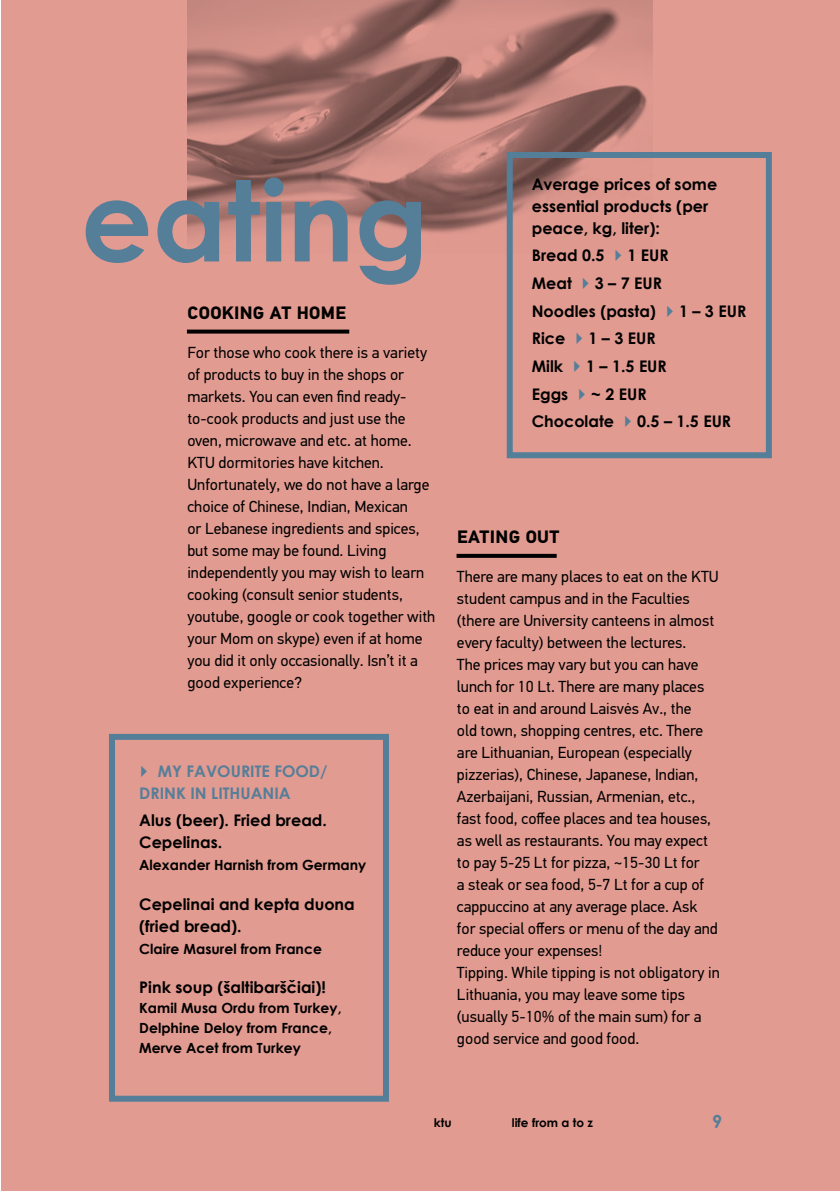
<style>
.page{position:relative;width:840px;height:1191px;background:#fff}
.page>*{position:absolute;margin:0;border:0;box-sizing:border-box;transform-origin:0 0}
.t1{font:700 112px "Century Gothic";color:#557e99}
.t2{font:700 18px "PF Din Text Pro";letter-spacing:.02em;color:#000}
.t3{font:700 18px "Century Gothic";color:#557e99}
.t4{font:16px/22px "PF Din Text Pro";color:#000}
.t5{font:700 16px/22px "Century Gothic";color:#000}
.t6{font:700 16px/22px "Century Gothic";color:#557e99}
.t7{font:700 14px/20px "Century Gothic";color:#000}
.t8{font:700 12px "Century Gothic";color:#000}
.s1{font-family:"PF Din Text Pro";font-weight:400;color:#557e99}
.s2{font-family:"PF Din Text Pro";font-weight:400}
</style>
<div class="page">
<div style="left:1px;top:0;width:838px;height:1191px;background:#e29b91"></div>
<img style="left:187px;top:0;width:465px;height:239px">
<div style="left:506px;top:152px;width:265px;height:306px;border:6px solid #557e99"></div>
<div style="left:109px;top:734px;width:280px;height:367px;border:6px solid #557e99"></div>
<svg style="left:187px;top:329px;width:162px;height:4px"></svg>
<svg style="left:456px;top:554px;width:100px;height:4px"></svg>
<p class="t1" style="left:81px;top:136px;width:349px">eating</p>
<p class="t5" style="left:531px;top:172px;width:187px">Average prices of some essential products (per peace, kg, liter):</p>
<p class="t5" style="left:531px;top:244px;width:138px">Bread 0.5 <span class="s1">▶</span> 1 EUR</p>
<p class="t5" style="left:531px;top:271px;width:132px">Meat <span class="s1">▶</span> 3 – 7 EUR</p>
<p class="t5" style="left:531px;top:299px;width:216px">Noodles (pasta) <span class="s1">▶</span> 1 – 3 EUR</p>
<p class="t5" style="left:531px;top:327px;width:125px">Rice <span class="s1">▶</span> 1 – 3 EUR</p>
<p class="t5" style="left:531px;top:354px;width:136px">Milk <span class="s1">▶</span> 1 – 1.5 EUR</p>
<p class="t5" style="left:531px;top:382px;width:116px">Eggs <span class="s1">▶</span> ~ 2 EUR</p>
<p class="t5" style="left:531px;top:410px;width:201px">Chocolate <span class="s1">▶</span> 0.5 – 1.5 EUR</p>
<p class="t2" style="left:187px;top:301px;width:160px">COOKING AT HOME</p>
<p class="t4" style="left:187px;top:341px;width:249px">For those who cook there is a variety of products to buy in the shops or markets. You can even find ready&shy;to-cook products and just use the oven, microwave and etc. at home.<br>KTU dormitories have kitchen.<br>Unfortunately, we do not have a large choice of Chinese, Indian, Mexican<br>or Lebanese ingredients and spices, but some may be found. Living independently you may wish to learn cooking (consult senior students, youtube, google or cook together with your Mom on skype) even if at home you did it only occasionally. Isn’t it a good experience?</p>
<p class="t2" style="left:457px;top:526px;width:104px">EATING OUT</p>
<p class="t4" style="left:456px;top:565px;width:263px">There are many places to eat on the KTU student campus and in the Faculties (there are University canteens in almost every faculty) between the lectures.<br>The prices may vary but you can have lunch for 10 Lt. There are many places to eat in and around Laisvės Av., the<br>old town, shopping centres, etc. There are Lithuanian, European (especially pizzerias), Chinese, Japanese, Indian, Azerbaijani, Russian, Armenian, etc., fast food, coffee places and tea houses, as well as restaurants. You may expect to pay 5-25 Lt for pizza, ~15-30 Lt for<br>a steak or sea food, 5-7 Lt for a cup of cappuccino at any average place. Ask for special offers or menu of the day and reduce your expenses!</p>
<p class="t4" style="left:456px;top:961px;width:264px">Tipping. While tipping is not obligatory in<br>Lithuania, you may leave some tips</p>
<p class="t4" style="left:456px;top:1005px;width:246px">(usually 5-10% of the main sum) for a good service and good food.</p>
<p class="t6" style="left:139px;top:759px;width:190px"><span class="s2">▶</span> MY FAVOURITE FOOD/<br>DRINK IN LITHUANIA</p>
<p class="t5" style="left:139px;top:809px;width:189px">Alus (beer). Fried bread.<br>Cepelinas.</p>
<p class="t7" style="left:139px;top:854px;width:228px">Alexander Harnish from Germany</p>
<p class="t5" style="left:139px;top:892px;width:217px">Cepelinai and kepta duona (fried bread).</p>
<p class="t7" style="left:139px;top:937px;width:184px">Claire Masurel from France</p>
<p class="t5" style="left:139px;top:975px;width:188px">Pink soup (šaltibaršciai)!</p>
<p class="t7" style="left:139px;top:996px;width:204px">Kamil Musa Ordu from Turkey,<br>Delphine Deloy from France,<br>Merve Acet from Turkey</p>
<p class="t8" style="left:433px;top:1114px;width:19px">ktu</p>
<p class="t8" style="left:511px;top:1114px;width:83px">life from a to z</p>
<p class="t3" style="left:712px;top:1107px;width:12px">9</p>
</div>
